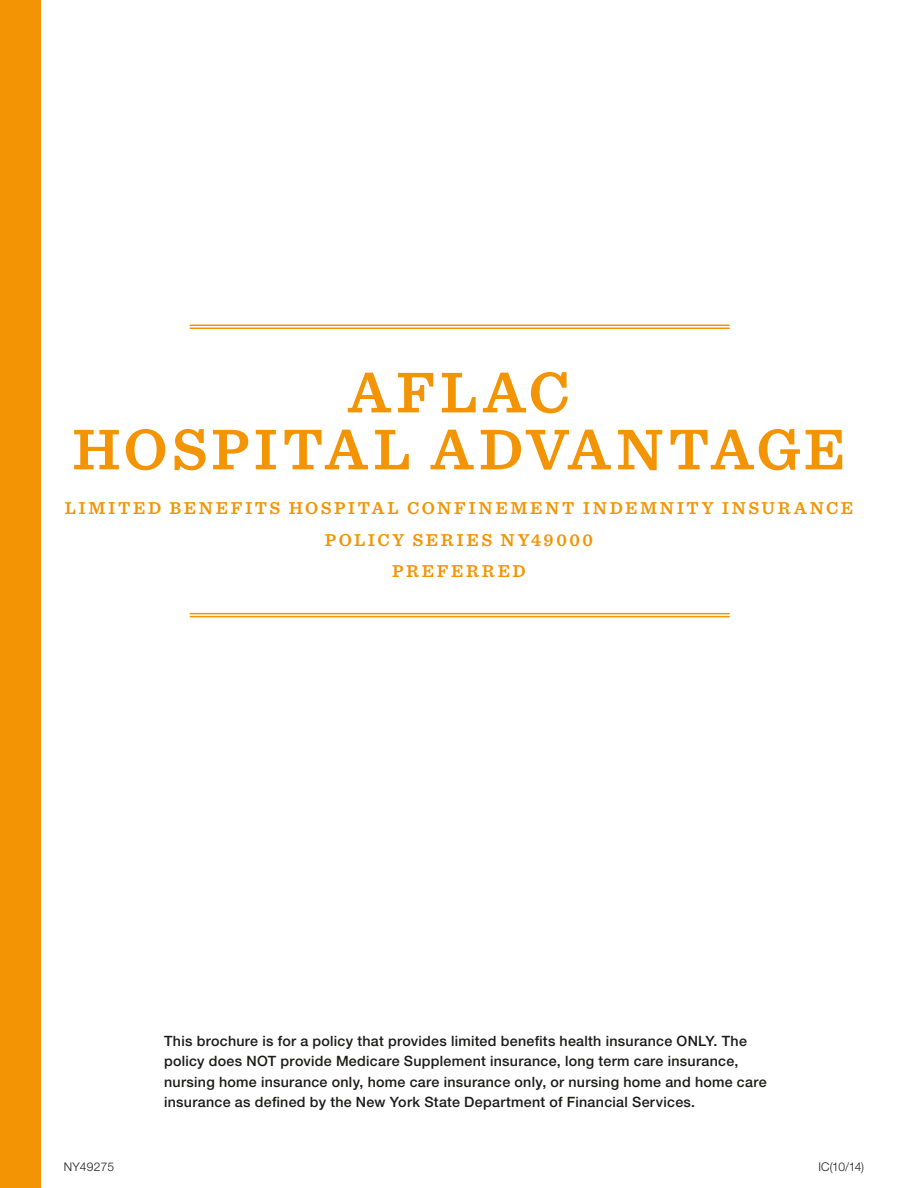
<style>
.page{position:relative;width:918px;height:1188px;background:#fff}
.page>*{position:absolute;margin:0;border:0;box-sizing:border-box;transform-origin:0 0}
.t1{font:600 60px/57px "Sentinel";letter-spacing:.07em;color:#f29403;text-align:center}
.t2{font:600 18px "Sentinel";letter-spacing:.145em;color:#f29403}
.t3{font:500 14.25px/20.2px "Helvetica Neue CELT";letter-spacing:.02em;color:#1c1b1a}
.t4{font:300 12px "Helvetica Neue CELT";letter-spacing:.02em;color:#1c1b1a}
</style>
<div class="page">
<hr style="left:190px;top:325px;width:540px;height:1px;background:#f29403">
<hr style="left:190px;top:328px;width:540px;height:1px;background:#f29403">
<hr style="left:190px;top:613px;width:540px;height:1px;background:#f29403">
<hr style="left:190px;top:616px;width:540px;height:1px;background:#f29403">
<div style="left:0;top:0;width:40px;height:1188px;background:#f29403"></div>
<h1 class="t1" style="left:72px;top:361px;width:774px">AFLAC<br>HOSPITAL ADVANTAGE</h1>
<p class="t2" style="left:65px;top:494px;width:58px">LIMITED</p>
<p class="t2" style="left:170px;top:494px;width:29px">BENEFITS</p>
<p class="t2" style="left:289px;top:494px;width:31px">HOSPIT</p>
<p class="t2" style="left:372px;top:494px;width:51px">AL CONFINE</p>
<p class="t2" style="left:510px;top:494px;width:36px">MENT</p>
<p class="t2" style="left:583px;top:494px;width:15px">INDE</p>
<p class="t2" style="left:640px;top:494px;width:34px">MNIT</p>
<p class="t2" style="left:702px;top:494px;width:34px">Y INS</p>
<p class="t2" style="left:762px;top:494px;width:64px">URANCE</p>
<p class="t2" style="left:325px;top:526px;width:14px">POLIC</p>
<p class="t2" style="left:392px;top:526px;width:77px">Y SERIES</p>
<p class="t2" style="left:501px;top:526px;width:94px">NY49000</p>
<p class="t2" style="left:392px;top:557px;width:45px">PREFE</p>
<p class="t2" style="left:466px;top:557px;width:47px">RRED</p>
<p class="t3" style="left:164px;top:1031px;width:604px">This brochure is for a policy that provides limited benefits health insurance ONLY. The policy does NOT provide Medicare Supplement insurance, long term care insurance, nursing home insurance only, home care insurance only, or nursing home and home care insurance as defined by the New York State Department of Financial Services.</p>
<p class="t4" style="left:64px;top:1159px;width:52px">NY49275</p>
<p class="t4" style="left:818px;top:1159px;width:47px">IC(10/14)</p>
</div>
